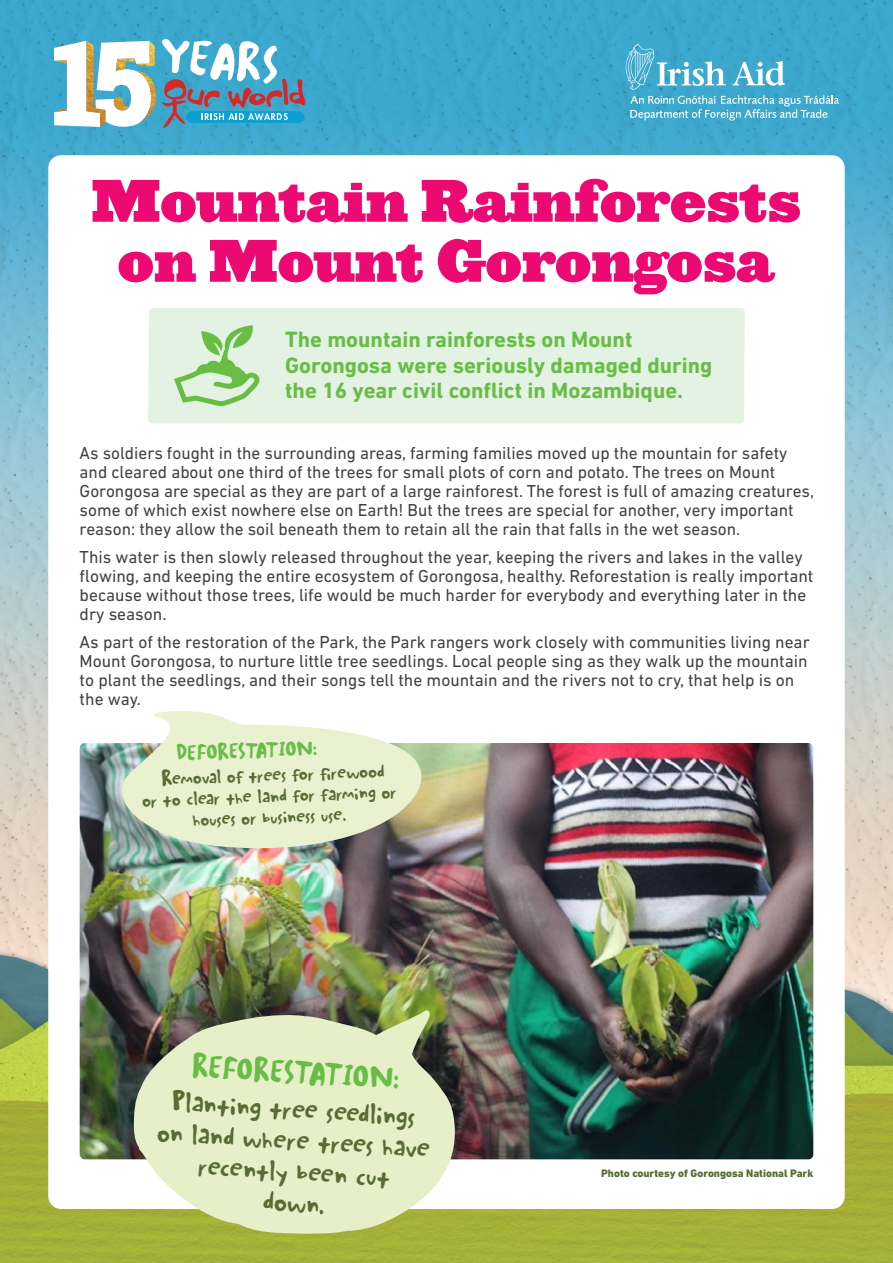
<style>
.page{position:relative;width:893px;height:1263px;background:#fff}
.page>*{position:absolute;margin:0;border:0;box-sizing:border-box;transform-origin:0 0}
.t1{font:55.5px/60px "Ziggurat HTF Black";color:#ed0972;text-align:center}
.t2{font:32.7px "Stanton ICG";color:#68bd45}
.t3{font:31.05px/31px "Stanton ICG";color:#596c34;text-align:center}
.t4{font:700 22.5px/25.5px "DIN Next LT Pro";color:#68bd45}
.t5{font:22.2px "Stanton ICG";color:#68bd45}
.t6{font:21.15px/21.1px "Stanton ICG";color:#596c34;text-align:center}
.t7{font:17.7px/19px "DIN Next LT Pro";color:#414042}
.t8{font:800 11.1px "DIN Next LT Pro";color:#596c34}
</style>
<div class="page">
<img style="left:0;top:0;width:893px;height:1263px">
<div style="left:48px;top:155px;width:797px;height:1054px;background:#fff;border-radius:13px"></div>
<svg style="left:162px;top:39px;width:144px;height:89px;background:#6ba8c4"></svg>
<img style="left:54px;top:41px;width:102px;height:86px">
<svg style="left:626px;top:44px;width:213px;height:77px;background:#57b3d4"></svg>
<img style="left:883px;top:610px;width:10px;height:144px">
<img style="left:80px;top:743px;width:733px;height:416px">
<svg style="left:134px;top:1009px;width:323px;height:225px;background:#ced6af"></svg>
<div style="left:148px;top:308px;width:597px;height:115px;background:#e3f2e3"></div>
<svg style="left:174px;top:325px;width:86px;height:81px;background:#bce1b1"></svg>
<svg style="left:119px;top:711px;width:307px;height:137px;background:#dee6cb"></svg>
<h1 class="t1" style="left:91px;top:172px;width:711px">Mountain Rainforests on Mount Gorongosa</h1>
<p class="t4" style="left:285px;top:327px;width:429px">The mountain rainforests on Mount<br>Gorongosa were seriously damaged during the 16 year civil conflict in Mozambique.</p>
<p class="t7" style="left:80px;top:443px;width:736px">As soldiers fought in the surrounding areas, farming families moved up the mountain for safety and cleared about one third of the trees for small plots of corn and potato. The trees on Mount Gorongosa are special as they are part of a large rainforest. The forest is full of amazing creatures, some of which exist nowhere else on Earth! But the trees are special for another, very important reason: they allow the soil beneath them to retain all the rain that falls in the wet season.</p>
<p class="t7" style="left:80px;top:547px;width:735px">This water is then slowly released throughout the year, keeping the rivers and lakes in the valley flowing, and keeping the entire ecosystem of Gorongosa, healthy. Reforestation is really important because without those trees, life would be much harder for everybody and everything later in the dry season.</p>
<p class="t7" style="left:80px;top:632px;width:732px">As part of the restoration of the Park, the Park rangers work closely with communities living near Mount Gorongosa, to nurture little tree seedlings. Local people sing as they walk up the mountain to plant the seedlings, and their songs tell the mountain and the rivers not to cry, that help is on the way.</p>
<p class="t5" style="left:176px;top:739px;width:142px;rotate:-2deg">DEFORESTATION:</p>
<p class="t6" style="left:141px;top:769px;width:256px;rotate:-2deg">Removal of trees for fi rewood<br>or to clear the land for farming or houses or business use.</p>
<h2 class="t2" style="left:193px;top:1046px;width:209px;rotate:3deg">REFORESTATION:</h2>
<h3 class="t3" style="left:161px;top:1084px;width:275px;rotate:4deg">Planting tree seedlings on land where trees have recently been cut<br>down.</h3>
<p class="t8" style="left:601px;top:1167px;width:214px">Photo courtesy of Gorongosa National Park</p>
</div>
